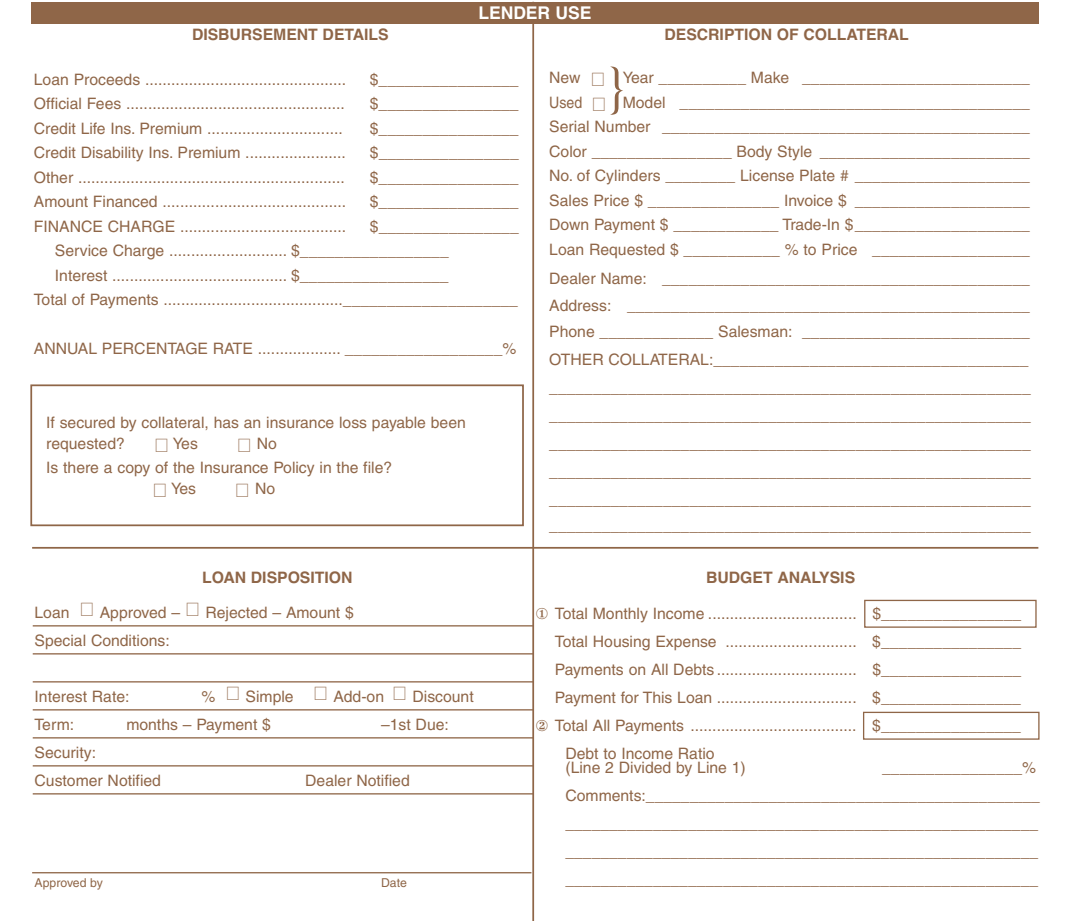
<style>
.page{position:relative;width:1071px;height:921px;background:#fff}
.page>*{position:absolute;margin:0;border:0;box-sizing:border-box;transform-origin:0 0}
.t1{font:300 condensed 56px "Helvetica";color:#8f6648}
.t2{font:700 17.5px "Helvetica";color:#fff}
.t3{font:15.75px/28px "Helvetica";color:#8f6648}
.t4{font:700 15.75px "Helvetica";color:#8f6648}
.t5{font:15.75px "Helvetica";color:#8f6648;scale:.9 1}
.t6{font:12.25px "Helvetica";color:#8f6648}
</style>
<div class="page">
<div style="left:30px;top:384px;width:494px;height:142px;border:2px solid #8f6648"></div>
<hr style="left:32px;top:547px;width:1006px;height:2px;background:#8f6648">
<hr style="left:532px;top:2px;width:2px;height:919px;background:#8f6648">
<hr style="left:33px;top:625px;width:500px;height:1px;background:#8f6648">
<hr style="left:33px;top:653px;width:500px;height:1px;background:#8f6648">
<hr style="left:33px;top:681px;width:500px;height:1px;background:#8f6648">
<hr style="left:33px;top:709px;width:500px;height:1px;background:#8f6648">
<hr style="left:33px;top:737px;width:500px;height:1px;background:#8f6648">
<hr style="left:33px;top:765px;width:500px;height:1px;background:#8f6648">
<hr style="left:33px;top:793px;width:500px;height:1px;background:#8f6648">
<hr style="left:32px;top:872px;width:499px;height:1px;background:#8f6648">
<div style="left:31px;top:3px;width:1008px;height:21px;background:#8f6648"></div>
<svg style="left:863px;top:599px;width:177px;height:141px"></svg>
<p class="t2" style="left:478px;top:6px;width:115px">LENDER USE</p>
<p class="t4" style="left:192px;top:29px;width:198px">DISBURSEMENT DETAILS</p>
<p class="t4" style="left:665px;top:29px;width:246px">DESCRIPTION OF COLLATERAL</p>
<p class="t3" style="left:34px;top:67px;width:314px">Loan Proceeds ..............................................</p>
<p class="t3" style="left:370px;top:67px;width:150px">$________________</p>
<p class="t3" style="left:34px;top:91px;width:313px">Official Fees ..................................................</p>
<p class="t3" style="left:370px;top:91px;width:150px">$________________</p>
<p class="t3" style="left:34px;top:116px;width:310px">Credit Life Ins. Premium ...............................</p>
<p class="t3" style="left:370px;top:116px;width:150px">$________________</p>
<p class="t3" style="left:34px;top:140px;width:314px">Credit Disability Ins. Premium .......................</p>
<p class="t3" style="left:370px;top:140px;width:150px">$________________</p>
<p class="t3" style="left:34px;top:165px;width:313px">Other .............................................................</p>
<p class="t3" style="left:370px;top:165px;width:150px">$________________</p>
<p class="t3" style="left:34px;top:189px;width:314px">Amount Financed ..........................................</p>
<p class="t3" style="left:370px;top:189px;width:150px">$________________</p>
<p class="t3" style="left:34px;top:214px;width:314px">FINANCE CHARGE ......................................</p>
<p class="t3" style="left:370px;top:214px;width:150px">$________________</p>
<p class="t3" style="left:55px;top:238px;width:395px">Service Charge ........................... $_________________</p>
<p class="t3" style="left:55px;top:263px;width:395px">Interest ........................................ $_________________</p>
<p class="t3" style="left:34px;top:287px;width:486px">Total of Payments .........................................____________________</p>
<p class="t3" style="left:34px;top:336px;width:484px">ANNUAL PERCENTAGE RATE ................... __________________%</p>
<p class="t3" style="left:46px;top:413px;width:421px;line-height:21px">If secured by collateral, has an insurance loss payable been requested?</p>
<p class="t3" style="left:46px;top:432px;width:348px;line-height:24.5px;text-indent:211px">No<br>Is there a copy of the Insurance Policy in the file?</p>
<p class="t3" style="left:171px;top:476px;width:26px">Yes</p>
<p class="t3" style="left:255px;top:476px;width:22px">No</p>
<p class="t3" style="left:173px;top:431px;width:26px">Yes</p>
<h1 class="t1" style="left:606px;top:68px;width:21px">}</h1>
<p class="t3" style="left:549px;top:65px;width:33px">New</p>
<p class="t3" style="left:623px;top:65px;width:409px">Year __________ Make __________________________</p>
<p class="t5" style="left:549px;top:96px;width:38px">Used</p>
<p class="t3" style="left:549px;top:91px;width:482px;line-height:24.5px;text-align:justify;text-indent:74px">Model ________________________________________ Serial Number __________________________________________ Color ________________ Body Style ________________________ No. of Cylinders ________ License Plate # ____________________ Sales Price $ _______________ Invoice $ ____________________ Down Payment $ ____________ Trade-In $____________________ Loan Requested $ ___________ % to Price __________________</p>
<p class="t3" style="left:549px;top:267px;width:482px;line-height:26.2px;text-align:justify">Dealer Name: __________________________________________ Address: ______________________________________________ Phone _____________ Salesman: __________________________</p>
<p class="t3" style="left:549px;top:347px;width:483px">OTHER COLLATERAL:____________________________________ _______________________________________________________ _______________________________________________________ _______________________________________________________ _______________________________________________________ _______________________________________________________</p>
<p class="t3" style="left:549px;top:513px;width:483px">_______________________________________________________</p>
<p class="t4" style="left:202px;top:571px;width:152px">LOAN DISPOSITION</p>
<p class="t4" style="left:706px;top:571px;width:150px">BUDGET ANALYSIS</p>
<p class="t3" style="left:35px;top:600px;width:37px">Loan</p>
<p class="t3" style="left:100px;top:600px;width:82px">Approved –</p>
<p class="t3" style="left:206px;top:600px;width:150px">Rejected – Amount $</p>
<p class="t3" style="left:35px;top:628px;width:137px">Special Conditions:</p>
<p class="t3" style="left:35px;top:684px;width:96px">Interest Rate:</p>
<p class="t3" style="left:201px;top:684px;width:16px">%</p>
<p class="t3" style="left:246px;top:684px;width:50px">Simple</p>
<p class="t3" style="left:333px;top:684px;width:52px">Add-on</p>
<p class="t3" style="left:413px;top:684px;width:63px">Discount</p>
<p class="t3" style="left:35px;top:712px;width:41px">Term:</p>
<p class="t3" style="left:126px;top:712px;width:146px">months – Payment $</p>
<p class="t3" style="left:381px;top:712px;width:69px">–1st Due:</p>
<p class="t3" style="left:35px;top:740px;width:128px">Security:<br>Customer Notified</p>
<p class="t3" style="left:305px;top:768px;width:106px">Dealer Notified</p>
<p class="t6" style="left:35px;top:879px;width:70px">Approved by</p>
<p class="t6" style="left:381px;top:879px;width:27px">Date</p>
<p class="t3" style="left:536px;top:601px;width:487px">① Total Monthly Income .................................. $________________</p>
<p class="t3" style="left:555px;top:629px;width:468px">Total Housing Expense .............................. $________________</p>
<p class="t3" style="left:555px;top:657px;width:468px">Payments on All Debts ................................ $________________</p>
<p class="t3" style="left:555px;top:685px;width:468px">Payment for This Loan ................................ $________________</p>
<p class="t3" style="left:536px;top:713px;width:487px">② Total All Payments ...................................... $________________</p>
<p class="t3" style="left:565px;top:741px;width:151px">Debt to Income Ratio</p>
<p class="t3" style="left:565px;top:755px;width:182px">(Line 2 Divided by Line 1)</p>
<p class="t3" style="left:565px;top:755px;width:476px;text-indent:317px">________________% Comments:_____________________________________________ ______________________________________________________ ______________________________________________________ ______________________________________________________</p>
</div>
